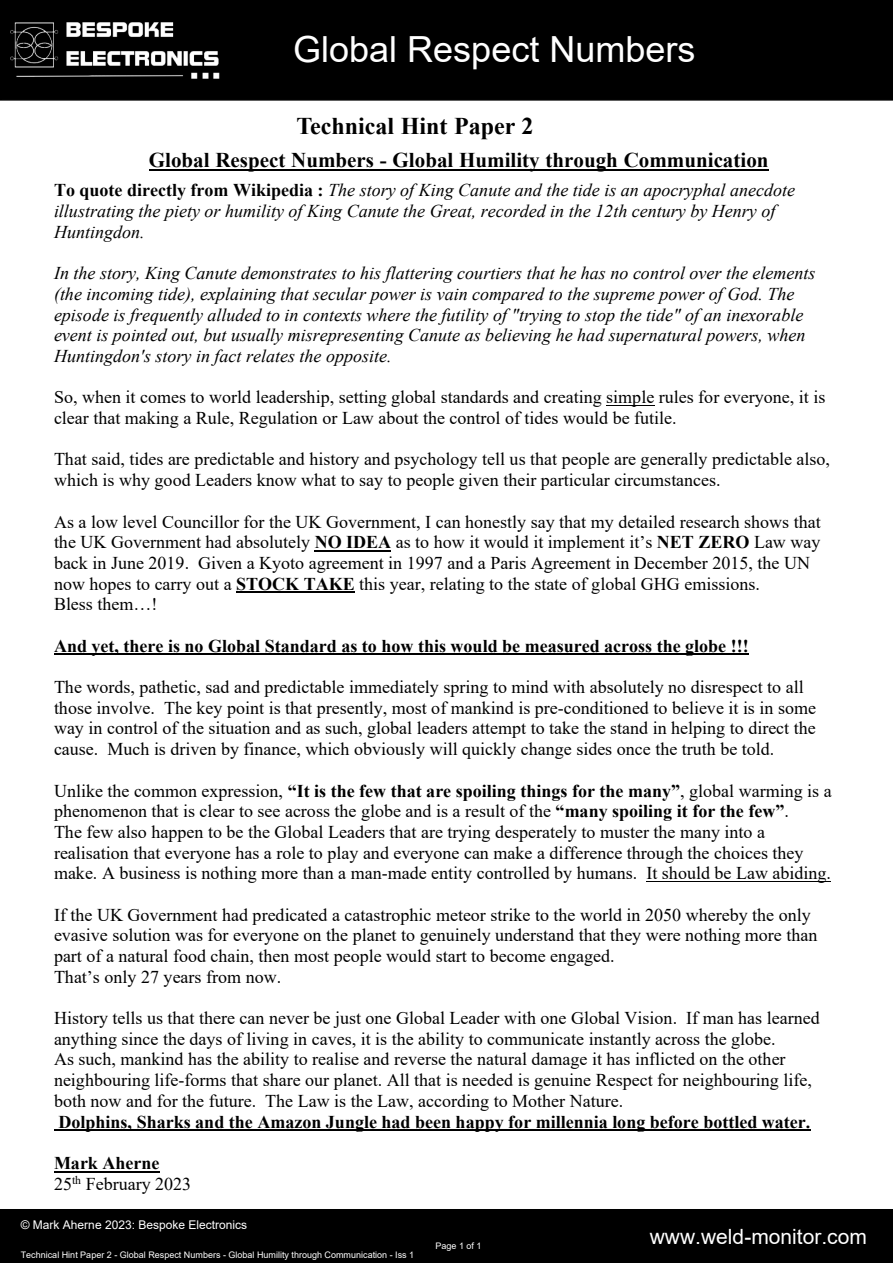
<style>
.page{position:relative;width:893px;height:1263px;background:#fff}
.page>*{position:absolute;margin:0;border:0;box-sizing:border-box;transform-origin:0 0}
.t1{font:36px "Arial";color:#fff}
.t2{font:700 24px "Times New Roman";color:#000}
.t3{font:700 21px "Times New Roman";color:#000}
.t4{font:21px "Arial";color:#fff}
.t5{font:18px/20.7px "Times New Roman";color:#000}
.t6{font:italic 18px/20.7px "Times New Roman";color:#000}
.t7{font:700 18px "Times New Roman";color:#000}
.t8{font:12px "Arial";color:#fff}
.t9{font:9px "Arial";color:#fff}
.s1{font-weight:700;font-style:normal}
.s2{font-weight:700}
</style>
<div class="page">
<div style="left:0;top:1209px;width:893px;height:54px;background:#000"></div>
<div style="left:0;top:0;width:893px;height:101px;background:#000;border:2px solid #000"></div>
<img style="left:10px;top:22px;width:209px;height:57px">
<hr style="left:149px;top:169px;width:619px;height:2px;background:#000">
<hr style="left:606px;top:405px;width:48px;height:1px;background:#000">
<hr style="left:315px;top:550px;width:76px;height:2px;background:#000">
<hr style="left:236px;top:591px;width:119px;height:2px;background:#000">
<hr style="left:54px;top:654px;width:695px;height:1px;background:#000">
<hr style="left:646px;top:881px;width:185px;height:1px;background:#000">
<hr style="left:54px;top:1129px;width:756px;height:2px;background:#000">
<hr style="left:54px;top:1171px;width:106px;height:1px;background:#000">
<h1 class="t1" style="left:293px;top:36px;width:404px">Global Respect Numbers</h1>
<h2 class="t2" style="left:296px;top:118px;width:239px">Technical Hint Paper 2</h2>
<p class="t3" style="left:149px;top:153px;width:621px">Global Respect Numbers - Global Humility through Communication</p>
<p class="t6" style="left:54px;top:182px;width:743px"><span class="s1">To quote directly from Wikipedia :</span> The story of King Canute and the tide is an apocryphal anecdote illustrating the piety or humility of King Canute the Great, recorded in the 12th century by Henry of<br>Huntingdon.</p>
<p class="t6" style="left:54px;top:265px;width:763px">In the story, King Canute demonstrates to his flattering courtiers that he has no control over the elements (the incoming tide), explaining that secular power is vain compared to the supreme power of God. The episode is frequently alluded to in contexts where the futility of "trying to stop the tide" of an inexorable event is pointed out, but usually misrepresenting Canute as believing he had supernatural powers, when Huntingdon's story in fact relates the opposite.</p>
<p class="t5" style="left:54px;top:389px;width:773px">So, when it comes to world leadership, setting global standards and creating simple rules for everyone, it is clear that making a Rule, Regulation or Law about the control of tides would be futile.</p>
<p class="t5" style="left:54px;top:451px;width:777px">That said, tides are predictable and history and psychology tell us that people are generally predictable also, which is why good Leaders know what to say to people given their particular circumstances.</p>
<p class="t5" style="left:54px;top:513px;width:768px">As a low level Councillor for the UK Government, I can honestly say that my detailed research shows that the UK Government had absolutely <span class="s2">NO IDEA</span> as to how it would it implement it’s <span class="s2">NET ZERO</span> Law way back in June 2019. Given a Kyoto agreement in 1997 and a Paris Agreement in December 2015, the UN now hopes to carry out a <span class="s2">STOCK TAKE</span> this year, relating to the state of global GHG emissions.<br>Bless them…!</p>
<p class="t7" style="left:54px;top:639px;width:696px">And yet, there is no Global Standard as to how this would be measured across the globe !!!</p>
<p class="t5" style="left:54px;top:678px;width:764px">The words, pathetic, sad and predictable immediately spring to mind with absolutely no disrespect to all those involve. The key point is that presently, most of mankind is pre-conditioned to believe it is in some way in control of the situation and as such, global leaders attempt to take the stand in helping to direct the cause. Much is driven by finance, which obviously will quickly change sides once the truth be told.</p>
<p class="t5" style="left:54px;top:782px;width:779px">Unlike the common expression, <span class="s2">“It is the few that are spoiling things for the many”</span>, global warming is a phenomenon that is clear to see across the globe and is a result of the <span class="s2">“many spoiling it for the few”</span>.<br>The few also happen to be the Global Leaders that are trying desperately to muster the many into a realisation that everyone has a role to play and everyone can make a difference through the choices they make. A business is nothing more than a man-made entity controlled by humans. It should be Law abiding.</p>
<p class="t5" style="left:54px;top:906px;width:765px">If the UK Government had predicated a catastrophic meteor strike to the world in 2050 whereby the only evasive solution was for everyone on the planet to genuinely understand that they were nothing more than part of a natural food chain, then most people would start to become engaged.<br>That’s only 27 years from now.</p>
<p class="t5" style="left:54px;top:1009px;width:767px">History tells us that there can never be just one Global Leader with one Global Vision. If man has learned anything since the days of living in caves, it is the ability to communicate instantly across the globe.<br>As such, mankind has the ability to realise and reverse the natural damage it has inflicted on the other neighbouring life-forms that share our planet. All that is needed is genuine Respect for neighbouring life, both now and for the future. The Law is the Law, according to Mother Nature.</p>
<p class="t7" style="left:59px;top:1115px;width:753px">Dolphins, Sharks and the Amazon Jungle had been happy for millennia long before bottled water.</p>
<p class="t5" style="left:54px;top:1154px;width:139px"><span class="s2">Mark Aherne<br></span>25<sup>th</sup> February 2023</p>
<p class="t8" style="left:21px;top:1221px;width:228px">© Mark Aherne 2023: Bespoke Electronics</p>
<p class="t9" style="left:21px;top:1252px;width:395px">Technical Hint Paper 2 - Global Respect Numbers - Global Humility through Communication - Iss 1</p>
<p class="t9" style="left:436px;top:1243px;width:48px">Page 1 of 1</p>
<p class="t4" style="left:650px;top:1228px;width:219px">www.weld-monitor.com</p>
</div>
